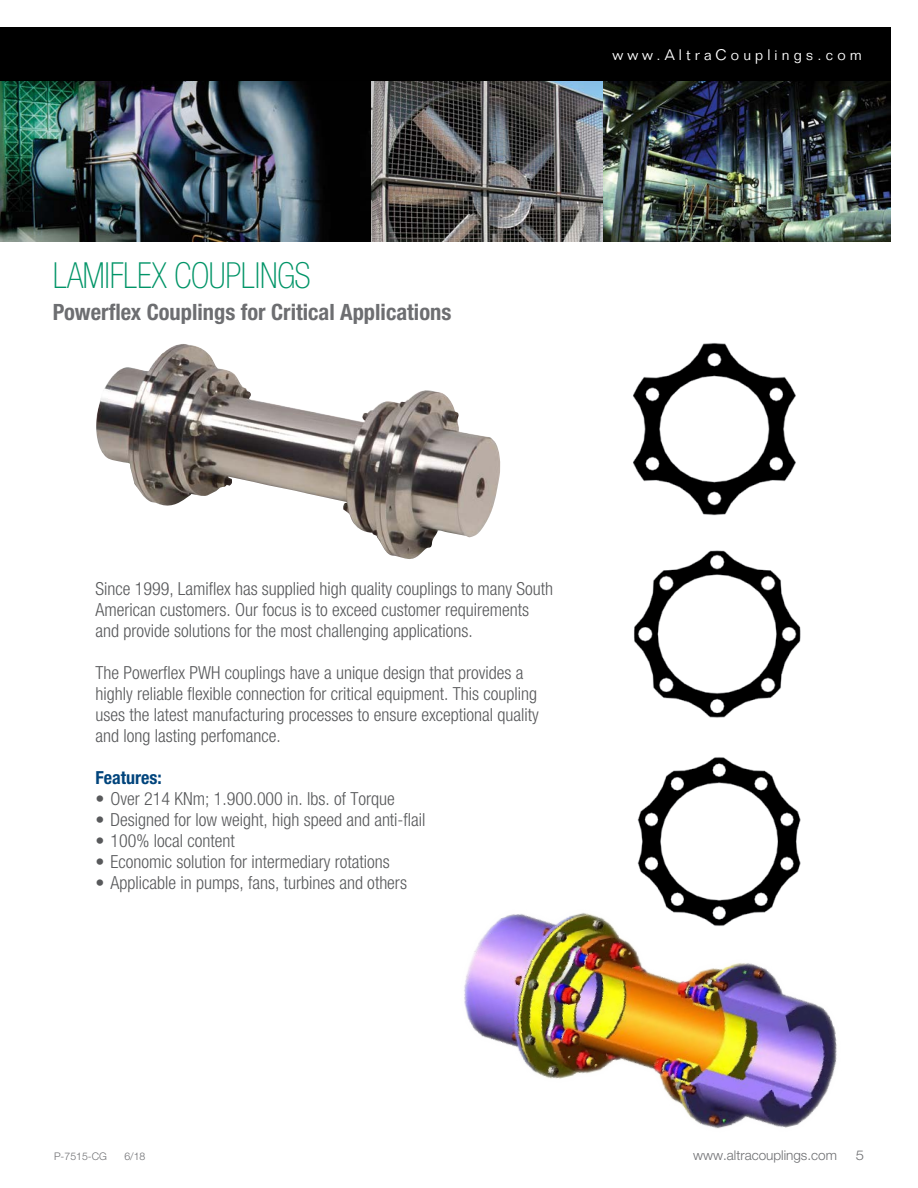
<style>
.page{position:relative;width:918px;height:1188px;background:#fff}
.page>*{position:absolute;margin:0;border:0;box-sizing:border-box;transform-origin:0 0}
.t1{font:100 condensed 36px "Helvetica Neue LT Std";letter-spacing:-.01em;color:#009467;scale:.94 1}
.t2{font:700 condensed 22.5px "Helvetica Neue LT Std";color:#6d6e71}
.t3{font:300 condensed 18px/21px "Helvetica Neue LT Std";color:#58595b}
.t4{font:700 condensed 18px "Helvetica Neue LT Std";color:#00447c}
.t5{font:300 15px "Folio Std";letter-spacing:.275em;color:#fff}
.t6{font:300 13.5px "Helvetica Neue LT Std";color:#6d6e71}
.t7{font:300 13.5px "Helvetica Neue LT Std";color:#6d6e71;scale:1.1 1}
.t8{font:300 10.5px "Helvetica Neue LT Std";color:#6d6e71}
</style>
<div class="page">
<img style="left:602px;top:80px;width:289px;height:162px">
<img style="left:0;top:80px;width:602px;height:162px">
<div style="left:0;top:27px;width:891px;height:53px;background:#000"></div>
<img style="left:634px;top:550px;width:167px;height:168px">
<img style="left:637px;top:757px;width:164px;height:68px">
<img style="left:633px;top:343px;width:163px;height:173px">
<img style="left:464px;top:825px;width:373px;height:304px">
<img style="left:96px;top:344px;width:405px;height:215px">
<p class="t1" style="left:53px;top:255px;width:276px">LAMIFLEX COUPLINGS</p>
<p class="t2" style="left:53px;top:298px;width:400px">Powerflex Couplings for Critical Applications</p>
<p class="t5" style="left:612px;top:46px;width:251px">www.AltraCouplings.com</p>
<p class="t3" style="left:96px;top:578px;width:459px">Since 1999, Lamiflex has supplied high quality couplings to many South<br>American customers. Our focus is to exceed customer requirements and provide solutions for the most challenging applications.</p>
<p class="t3" style="left:96px;top:662px;width:445px">The Powerflex PWH couplings have a unique design that provides a highly reliable flexible connection for critical equipment. This coupling uses the latest manufacturing processes to ensure exceptional quality and long lasting perfomance.</p>
<p class="t4" style="left:96px;top:767px;width:68px">Features:</p>
<p class="t3" style="left:96px;top:788px;width:301px">• Over 214 KNm; 1.900.000 in. lbs. of Torque</p>
<p class="t3" style="left:96px;top:809px;width:331px">• Designed for low weight, high speed and anti-flail</p>
<p class="t3" style="left:96px;top:830px;width:141px">• 100% local content</p>
<p class="t3" style="left:96px;top:851px;width:296px">• Economic solution for intermediary rotations</p>
<p class="t3" style="left:96px;top:872px;width:313px">• Applicable in pumps, fans, turbines and others</p>
<p class="t8" style="left:54px;top:1150px;width:54px">P-7515-CG</p>
<p class="t8" style="left:124px;top:1150px;width:23px">6/18</p>
<p class="t6" style="left:693px;top:1147px;width:145px">www.altracouplings.com</p>
<p class="t7" style="left:856px;top:1147px;width:9px">5</p>
</div>
